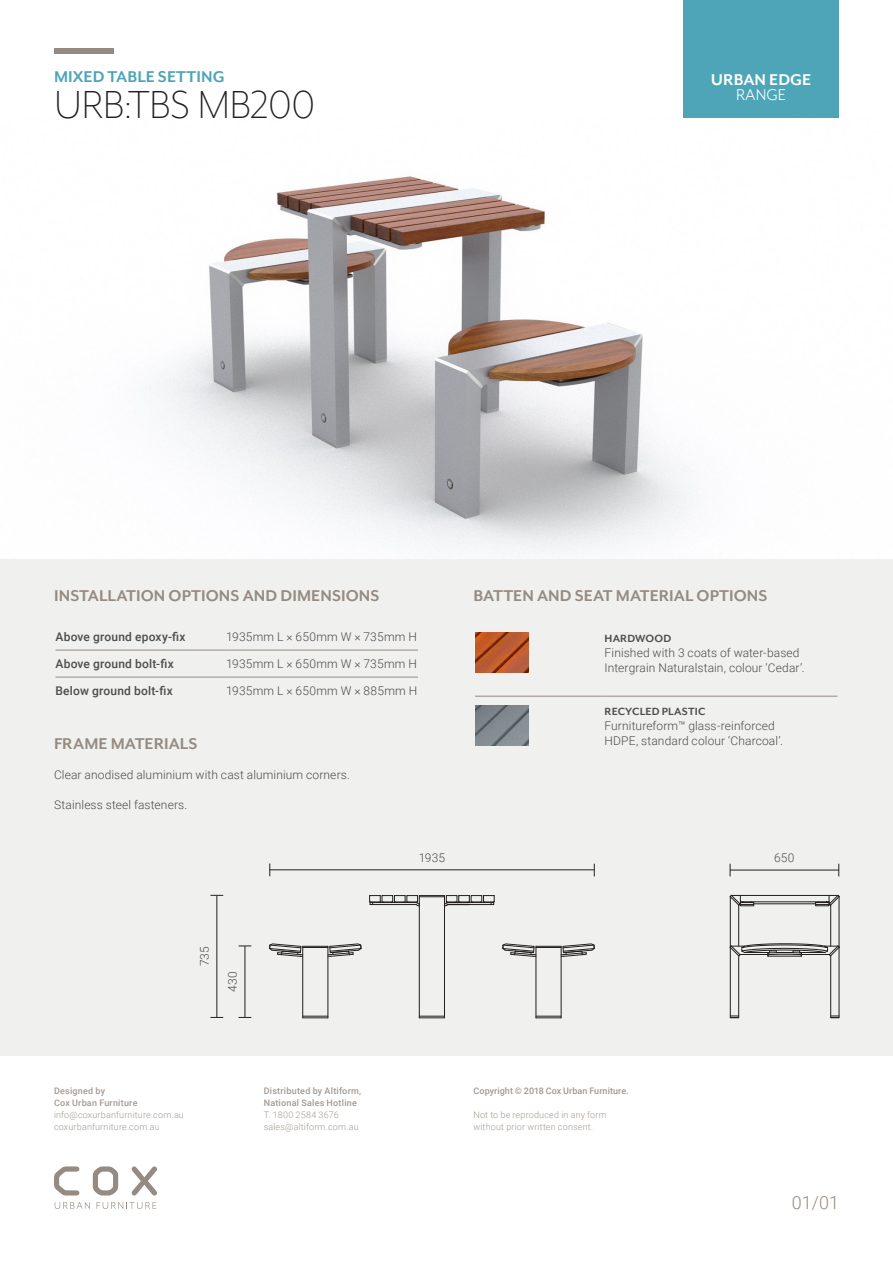
<style>
.page{position:relative;width:893px;height:1263px;background:#fff}
.page>*{position:absolute;margin:0;border:0;box-sizing:border-box;transform-origin:0 0}
.Product_Code_Heading{font:300 45px "Mr Eaves Mod OT";letter-spacing:-.01em;color:#231f20}
.Heading__Uppercase{font:700 18px "Mr Eaves Mod OT";color:#958b82}
.Heading__Uppercase-2{font:700 18px "Mr Eaves Mod OT";letter-spacing:.005em;color:#4da5b7}
.t1{font:700 18px "Mr Eaves Mod OT";color:#fff}
.t2{font:18px "Mr Eaves Mod OT";color:#fff}
.t3{font:300 18px "Roboto";color:#958b82}
.Body_Copy{font:300 12px/15px "Roboto";letter-spacing:.01em;color:#4b4c4d}
.Body_Copy_Bold__Tabl{font:500 12px "Roboto";letter-spacing:.02em;color:#4b4c4d}
.Subheading__Uppercas{font:700 12px "Mr Eaves Mod OT";letter-spacing:.015em;color:#4b4c4d}
.Product_Measurements{font:300 12px "Roboto";letter-spacing:.015em;color:#4b4c4d}
.Contact_Details_Brow{font:300 9px/12px "Roboto";letter-spacing:.02em;color:#a39991}
.Contact_Details_Brow-2{font:500 9px/12px "Roboto";letter-spacing:.025em;color:#a39991}
</style>
<div class="page">
<div style="left:683px;top:0;width:156px;height:118px;background:#4da5b7"></div>
<div style="left:54px;top:49px;width:60px;height:5px;background:#958b82"></div>
<svg style="left:54px;top:1166px;width:25px;height:29px"></svg>
<svg style="left:93px;top:1166px;width:25px;height:29px"></svg>
<svg style="left:132px;top:1166px;width:25px;height:29px"></svg>
<svg style="left:55px;top:1202px;width:35px;height:7px"></svg>
<svg style="left:97px;top:1202px;width:59px;height:7px"></svg>
<img style="left:141px;top:176px;width:557px;height:381px">
<div style="left:0;top:559px;width:893px;height:497px;background:#f0f0ee"></div>
<hr style="left:56px;top:650px;width:169px;height:1px;background:#958b82">
<hr style="left:225px;top:650px;width:193px;height:1px;background:#958b82">
<hr style="left:56px;top:677px;width:169px;height:1px;background:#958b82">
<hr style="left:225px;top:677px;width:193px;height:1px;background:#958b82">
<hr style="left:475px;top:696px;width:129px;height:1px;background:#958b82">
<hr style="left:604px;top:696px;width:233px;height:1px;background:#958b82">
<img style="left:475px;top:632px;width:53px;height:40px">
<img style="left:475px;top:705px;width:53px;height:40px">
<hr style="left:270px;top:869px;width:324px;height:1px;background:#231f20">
<svg style="left:270px;top:863px;width:1px;height:13px"></svg>
<svg style="left:594px;top:864px;width:1px;height:12px"></svg>
<hr style="left:730px;top:870px;width:109px;height:1px;background:#231f20">
<svg style="left:730px;top:864px;width:1px;height:12px"></svg>
<svg style="left:369px;top:895px;width:126px;height:12px"></svg>
<svg style="left:420px;top:1016px;width:24px;height:2px"></svg>
<svg style="left:303px;top:1016px;width:25px;height:2px"></svg>
<hr style="left:328px;top:946px;width:1px;height:72px;background:#231f20">
<hr style="left:302px;top:946px;width:1px;height:72px;background:#231f20">
<svg style="left:269px;top:944px;width:92px;height:13px"></svg>
<svg style="left:537px;top:1016px;width:24px;height:2px"></svg>
<hr style="left:536px;top:946px;width:1px;height:72px;background:#231f20">
<hr style="left:561px;top:946px;width:1px;height:72px;background:#231f20">
<svg style="left:502px;top:944px;width:93px;height:13px"></svg>
<hr style="left:444px;top:895px;width:1px;height:123px;background:#231f20">
<hr style="left:419px;top:895px;width:1px;height:123px;background:#231f20">
<svg style="left:730px;top:943px;width:110px;height:75px"></svg>
<hr style="left:730px;top:897px;width:1px;height:50px;background:#231f20">
<hr style="left:738px;top:905px;width:1px;height:41px;background:#231f20">
<hr style="left:839px;top:897px;width:1px;height:50px;background:#231f20">
<hr style="left:830px;top:905px;width:1px;height:41px;background:#231f20">
<svg style="left:730px;top:895px;width:110px;height:11px"></svg>
<hr style="left:245px;top:946px;width:1px;height:71px;background:#231f20">
<svg style="left:239px;top:1017px;width:12px;height:1px"></svg>
<svg style="left:239px;top:946px;width:12px;height:1px"></svg>
<hr style="left:217px;top:896px;width:1px;height:121px;background:#231f20">
<svg style="left:210px;top:1017px;width:13px;height:1px"></svg>
<svg style="left:210px;top:895px;width:13px;height:1px"></svg>
<p class="Heading__Uppercase-2" style="left:54px;top:67px;width:172px">MIXED TABLE SETTING</p>
<p class="Product_Code_Heading" style="left:54px;top:80px;width:263px">URB:TBS MB200</p>
<h2 class="t1" style="left:711px;top:69px;width:102px">URBAN EDGE</h2>
<h2 class="t2" style="left:736px;top:85px;width:52px">RANGE</h2>
<p class="Heading__Uppercase" style="left:54px;top:586px;width:327px">INSTALLATION OPTIONS AND DIMENSIONS</p>
<p class="Body_Copy_Bold__Tabl" style="left:55px;top:628px;width:131px">Above ground epoxy-fix</p>
<p class="Body_Copy" style="left:226px;top:629px;width:192px">1935mm L × 650mm W × 735mm H</p>
<p class="Body_Copy_Bold__Tabl" style="left:55px;top:655px;width:120px">Above ground bolt-fix</p>
<p class="Body_Copy" style="left:226px;top:656px;width:192px">1935mm L × 650mm W × 735mm H</p>
<p class="Body_Copy_Bold__Tabl" style="left:55px;top:682px;width:119px">Below ground bolt-fix</p>
<p class="Body_Copy" style="left:226px;top:683px;width:193px">1935mm L × 650mm W × 885mm H</p>
<p class="Heading__Uppercase" style="left:54px;top:734px;width:145px">FRAME MATERIALS</p>
<p class="Body_Copy" style="left:54px;top:767px;width:297px">Clear anodised aluminium with cast aluminium corners.</p>
<p class="Body_Copy" style="left:54px;top:797px;width:135px">Stainless steel fasteners.</p>
<p class="Heading__Uppercase" style="left:473px;top:586px;width:296px">BATTEN AND SEAT MATERIAL OPTIONS</p>
<p class="Subheading__Uppercas" style="left:605px;top:632px;width:68px">HARDWOOD</p>
<p class="Body_Copy" style="left:605px;top:645px;width:202px">Finished with 3 coats of water-based<br>Intergrain Naturalstain, colour ‘Cedar’.</p>
<p class="Subheading__Uppercas" style="left:605px;top:705px;width:102px">RECYCLED PLASTIC</p>
<p class="Body_Copy" style="left:605px;top:718px;width:180px">Furnitureform™ glass-reinforced<br>HDPE, standard colour ‘Charcoal’.</p>
<p class="Product_Measurements" style="left:196px;top:966px;width:22px;rotate:-90deg">735</p>
<p class="Product_Measurements" style="left:224px;top:992px;width:22px;rotate:-90deg">430</p>
<p class="Contact_Details_Brow-2" style="left:54px;top:1084px;width:85px">Designed by<br>Cox Urban Furniture</p>
<p class="Contact_Details_Brow" style="left:54px;top:1108px;width:131px">info@coxurbanfurniture.com.au coxurbanfurniture.com.au</p>
<p class="Contact_Details_Brow-2" style="left:264px;top:1084px;width:99px">Distributed by Altiform,<br>National Sales Hotline</p>
<p class="Contact_Details_Brow" style="left:264px;top:1108px;width:96px">T. 1800 2584 3676 sales@altiform.com.au</p>
<p class="Product_Measurements" style="left:419px;top:849px;width:28px">1935</p>
<p class="Product_Measurements" style="left:774px;top:849px;width:22px">650</p>
<p class="Contact_Details_Brow-2" style="left:473px;top:1084px;width:157px">Copyright © 2018 Cox Urban Furniture.</p>
<p class="Contact_Details_Brow" style="left:473px;top:1108px;width:135px">Not to be reproduced in any form without prior written consent.</p>
<p class="t3" style="left:792px;top:1190px;width:49px">01/01</p>
</div>
